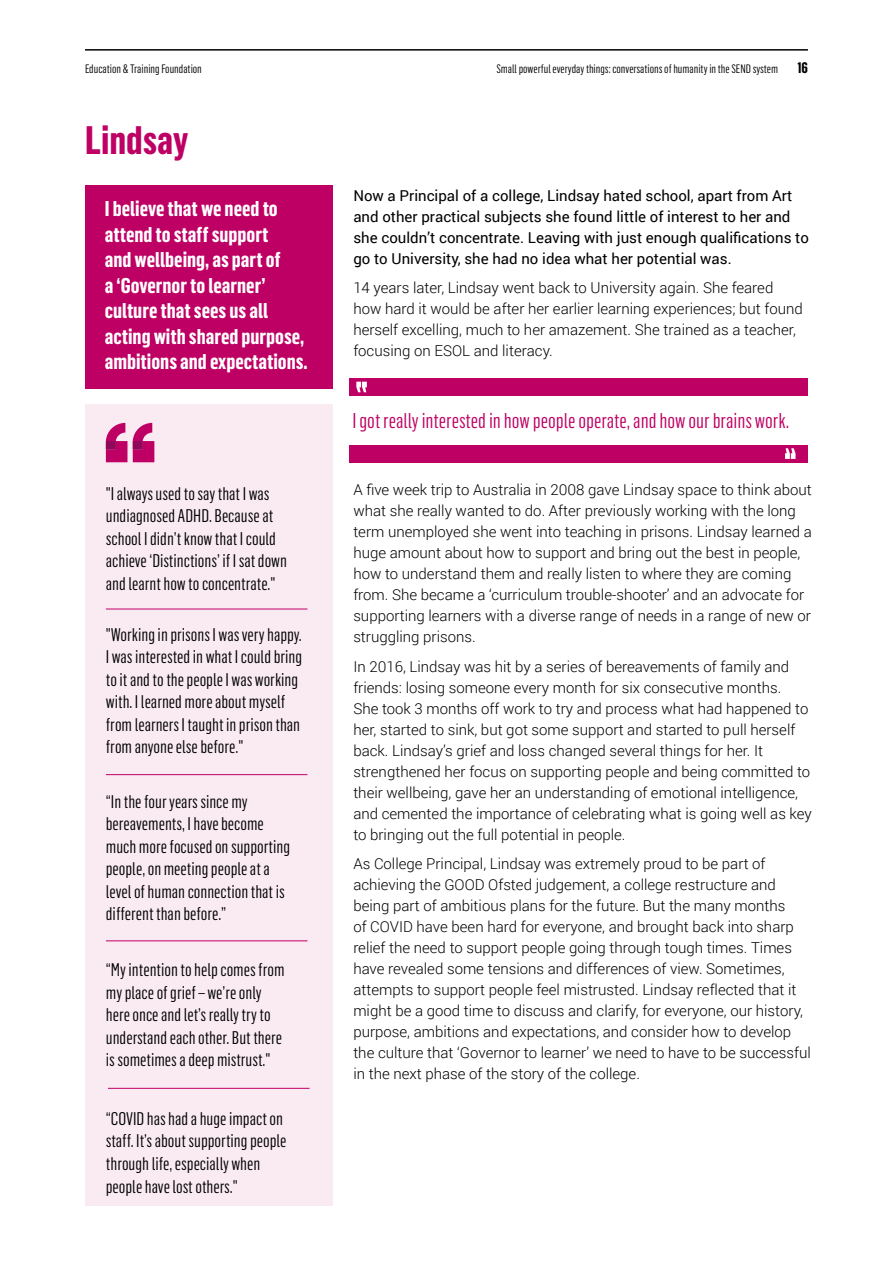
<style>
.page{position:relative;width:893px;height:1263px;background:#fff}
.page>*{position:absolute;margin:0;border:0;box-sizing:border-box;transform-origin:0 0}
.t1{font:700 39px "Flama Condensed";color:#be0064}
.t2{font:700 21px/25.5px "Flama Condensed";color:#fff}
.t3{font:21px "Flama Condensed";color:#be0064}
.t4{font:18px/22.5px "Flama Condensed";color:#000}
.t5{font:300 15px/21px "Roboto";color:#000}
.t6{font:15px/21px "Roboto";color:#000}
.t7{font:700 15px "Flama Condensed";color:#000}
.t8{font:12px "Flama Condensed";color:#000}
</style>
<div class="page">
<div style="left:85px;top:404px;width:248px;height:802px;background:#faebf3"></div>
<div style="left:85px;top:185px;width:248px;height:203px;background:#be0064"></div>
<div style="left:349px;top:378px;width:459px;height:17px;background:#be0064"></div>
<div style="left:349px;top:445px;width:459px;height:17px;background:#be0064"></div>
<svg style="left:785px;top:448px;width:10px;height:11px"></svg>
<svg style="left:356px;top:382px;width:11px;height:10px"></svg>
<svg style="left:106px;top:423px;width:21px;height:39px"></svg>
<svg style="left:133px;top:423px;width:21px;height:39px"></svg>
<hr style="left:108px;top:1088px;width:202px;height:1px;background:#be0064">
<hr style="left:106px;top:940px;width:201px;height:1px;background:#be0064">
<hr style="left:106px;top:774px;width:201px;height:1px;background:#be0064">
<hr style="left:106px;top:609px;width:201px;height:1px;background:#be0064">
<hr style="left:85px;top:49px;width:723px;height:2px;background:#000">
<p class="t8" style="left:85px;top:61px;width:118px">Education &amp; Training Foundation</p>
<p class="t8" style="left:496px;top:61px;width:283px">Small powerful everyday things: conversations of humanity in the SEND system</p>
<p class="t7" style="left:797px;top:58px;width:12px">16</p>
<p class="t1" style="left:85px;top:115px;width:105px">Lindsay</p>
<p class="t2" style="left:105px;top:195px;width:204px">I believe that we need to attend to staff support<br>and wellbeing, as part of<br>a ‘Governor to learner’ culture that sees us all acting with shared purpose, ambitions and expectations.</p>
<p class="t4" style="left:106px;top:481px;width:183px">"I always used to say that I was undiagnosed ADHD. Because at school I didn’t know that I could achieve ‘Distinctions’ if I sat down and learnt how to concentrate."</p>
<p class="t4" style="left:106px;top:623px;width:198px">"Working in prisons I was very happy.<br>I was interested in what I could bring to it and to the people I was working with. I learned more about myself from learners I taught in prison than from anyone else before."</p>
<p class="t4" style="left:106px;top:789px;width:186px">“In the four years since my bereavements, I have become much more focused on supporting people, on meeting people at a level of human connection that is different than before.”</p>
<p class="t4" style="left:106px;top:958px;width:180px">“My intention to help comes from my place of grief – we’re only here once and let’s really try to understand each other. But there is sometimes a deep mistrust."</p>
<p class="t4" style="left:106px;top:1107px;width:182px">“COVID has had a huge impact on staff. It’s about supporting people through life, especially when people have lost others."</p>
<p class="t6" style="left:353px;top:184px;width:457px">Now a Principal of a college, Lindsay hated school, apart from Art and other practical subjects she found little of interest to her and she couldn’t concentrate. Leaving with just enough qualifications to go to University, she had no idea what her potential was.</p>
<p class="t5" style="left:353px;top:277px;width:451px">14 years later, Lindsay went back to University again. She feared how hard it would be after her earlier learning experiences; but found herself excelling, much to her amazement. She trained as a teacher, focusing on ESOL and literacy.</p>
<p class="t3" style="left:352px;top:407px;width:438px">I got really interested in how people operate, and how our brains work.</p>
<p class="t5" style="left:353px;top:479px;width:460px">A five week trip to Australia in 2008 gave Lindsay space to think about what she really wanted to do. After previously working with the long term unemployed she went into teaching in prisons. Lindsay learned a huge amount about how to support and bring out the best in people, how to understand them and really listen to where they are coming from. She became a ‘curriculum trouble-shooter’ and an advocate for supporting learners with a diverse range of needs in a range of new or struggling prisons.</p>
<p class="t5" style="left:353px;top:655px;width:460px">In 2016, Lindsay was hit by a series of bereavements of family and friends: losing someone every month for six consecutive months.<br>She took 3 months off work to try and process what had happened to her, started to sink, but got some support and started to pull herself back. Lindsay’s grief and loss changed several things for her. It strengthened her focus on supporting people and being committed to their wellbeing, gave her an understanding of emotional intelligence, and cemented the importance of celebrating what is going well as key to bringing out the full potential in people.</p>
<p class="t5" style="left:353px;top:853px;width:459px">As College Principal, Lindsay was extremely proud to be part of achieving the GOOD Ofsted judgement, a college restructure and being part of ambitious plans for the future. But the many months<br>of COVID have been hard for everyone, and brought back into sharp relief the need to support people going through tough times. Times have revealed some tensions and differences of view. Sometimes, attempts to support people feel mistrusted. Lindsay reflected that it might be a good time to discuss and clarify, for everyone, our history, purpose, ambitions and expectations, and consider how to develop the culture that ‘Governor to learner’ we need to have to be successful in the next phase of the story of the college.</p>
</div>
